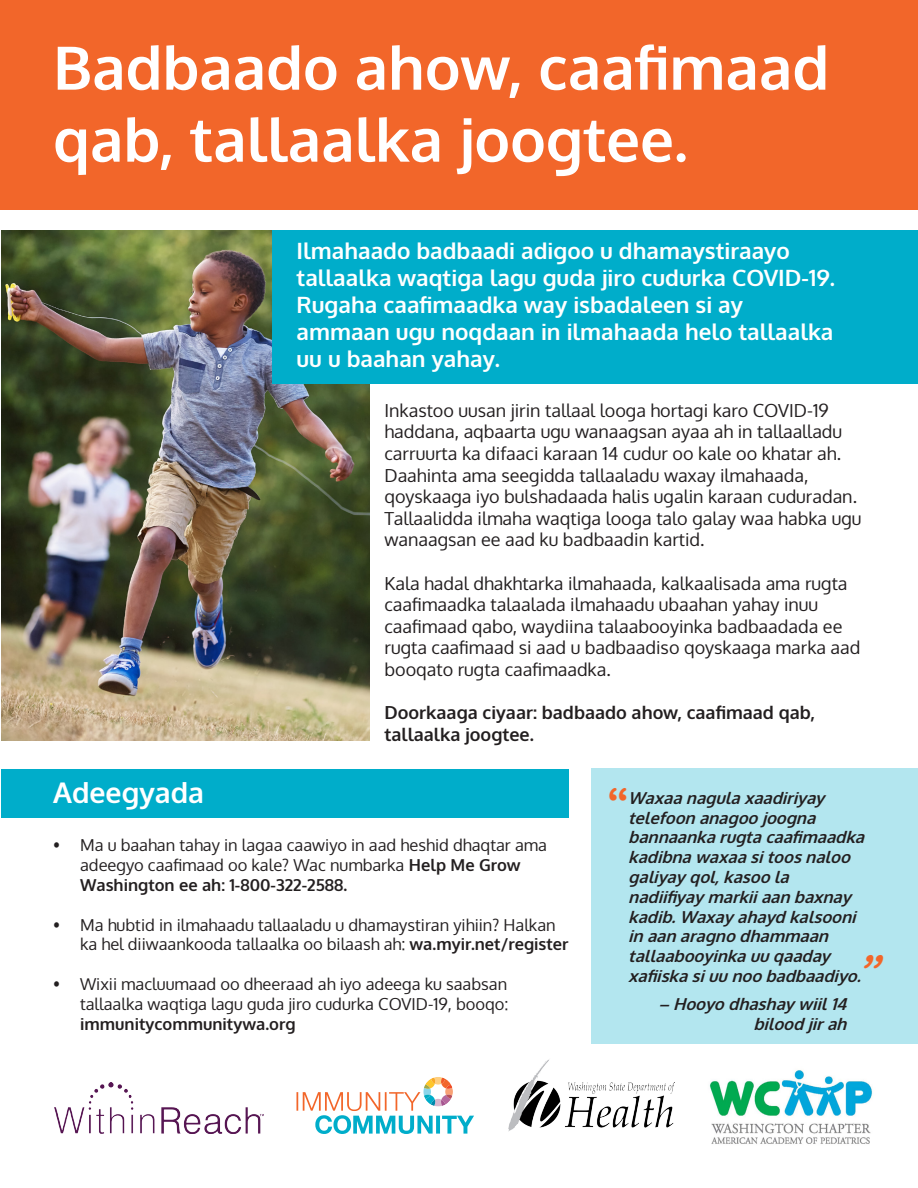
<style>
.page{position:relative;width:918px;height:1188px;background:#fff}
.page>*{position:absolute;margin:0;border:0;box-sizing:border-box;transform-origin:0 0}
.t1{font:700 60px/72px "Oxygen";color:#fff}
.t2{font:italic 45px "Arial Rounded MT Bold";color:#f2662a}
.t3{font:45px "Arial Rounded MT Bold";color:#f2662a}
.t4{font:700 28.5px "Oxygen";color:#fff}
.t5{font:700 22.5px/27px "Oxygen";color:#fff}
.t6{font:18px/21.6px "Oxygen";color:#231f20}
.t7{font:700 18px "Oxygen";color:#231f20}
.t8{font:16.5px/19.8px "Oxygen";color:#231f20}
.t9{font:italic 700 16.5px/19.8px "Oxygen";color:#231f20}
.s1{font-weight:700}
</style>
<div class="page">
<div style="left:0;top:0;width:918px;height:210px;background:#f2662a"></div>
<img style="left:1px;top:231px;width:368px;height:510px">
<div style="left:273px;top:231px;width:645px;height:153px;background:#00adca"></div>
<div style="left:591px;top:769px;width:327px;height:275px;background:#b3e6ef"></div>
<div style="left:1px;top:769px;width:568px;height:48px;background:#00adca"></div>
<img style="left:509px;top:1059px;width:166px;height:72px">
<svg style="left:296px;top:1077px;width:178px;height:57px"></svg>
<img style="left:709px;top:1070px;width:164px;height:74px">
<img style="left:54px;top:1082px;width:210px;height:52px">
<p class="t1" style="left:53px;top:34px;width:778px">Badbaado ahow, caafimaad qab, tallaalka joogtee.</p>
<p class="t5" style="left:297px;top:238px;width:540px">Ilmahaado badbaadi adigoo u dhamaystiraayo tallaalka waqtiga lagu guda jiro cudurka COVID-19.<br>Rugaha caafimaadka way isbadaleen si ay</p>
<p class="t5" style="left:297px;top:319px;width:538px">ammaan ugu noqdaan in ilmahaada helo tallaalka uu u baahan yahay.</p>
<p class="t6" style="left:384px;top:399px;width:446px">Inkastoo uusan jirin tallaal looga hortagi karo COVID-19</p>
<p class="t6" style="left:384px;top:421px;width:459px">haddana, aqbaarta ugu wanaagsan ayaa ah in tallaalladu</p>
<p class="t6" style="left:384px;top:443px;width:458px">carruurta ka difaaci karaan 14 cudur oo kale oo khatar ah.</p>
<p class="t6" style="left:384px;top:464px;width:426px">Daahinta ama seegidda tallaaladu waxay ilmahaada,</p>
<p class="t6" style="left:384px;top:486px;width:474px">qoyskaaga iyo bulshadaada halis ugalin karaan cuduradan.</p>
<p class="t6" style="left:384px;top:507px;width:478px">Tallaalidda ilmaha waqtiga looga talo galay waa habka ugu</p>
<p class="t6" style="left:384px;top:529px;width:322px">wanaagsan ee aad ku badbaadin kartid.</p>
<p class="t6" style="left:384px;top:572px;width:465px">Kala hadal dhakhtarka ilmahaada, kalkaalisada ama rugta caafimaadka talaalada ilmahaadu ubaahan yahay inuu</p>
<p class="t6" style="left:384px;top:615px;width:459px">caafimaad qabo, waydiina talaabooyinka badbaadada ee</p>
<p class="t6" style="left:384px;top:637px;width:478px">rugta caafimaad si aad u badbaadiso qoyskaaga marka aad</p>
<p class="t6" style="left:384px;top:659px;width:228px">booqato rugta caafimaadka.</p>
<p class="t7" style="left:384px;top:701px;width:432px">Doorkaaga ciyaar: badbaado ahow, caafimaad qab,</p>
<p class="t7" style="left:384px;top:723px;width:151px">tallaalka joogtee.</p>
<p class="t4" style="left:53px;top:775px;width:153px">Adeegyada</p>
<p class="t8" style="left:80px;top:836px;width:468px;text-indent:-27px">• Ma u baahan tahay in lagaa caawiyo in aad heshid dhaqtar ama adeegyo caafimaad oo kale? Wac numbarka <span class="s1">Help Me Grow<br>Washington ee ah: 1-800-322-2588.</span></p>
<p class="t8" style="left:80px;top:915px;width:490px;text-indent:-27px">• Ma hubtid in ilmahaadu tallaaladu u dhamaystiran yihiin? Halkan ka hel diiwaankooda tallaalka oo bilaash ah: <span class="s1">wa.myir.net/register</span></p>
<p class="t8" style="left:80px;top:974px;width:430px;text-align:justify;text-indent:-27px">• Wixii macluumaad oo dheeraad ah iyo adeega ku saabsan tallaalka waqtiga lagu guda jiro cudurka COVID-19, booqo: <span class="s1">immunitycommunitywa.org</span></p>
<p class="t3" style="left:608px;top:779px;width:22px">“</p>
<p class="t9" style="left:628px;top:788px;width:203px">Waxaanagulaxaadiriyay</p>
<p class="t9" style="left:628px;top:808px;width:194px">telefoonanagoojoogna</p>
<p class="t9" style="left:628px;top:828px;width:243px">bannaankarugtacaafimaadka kadibnawaxaasitoosnaloo galiyayqol,kasoola</p>
<p class="t9" style="left:628px;top:887px;width:235px">nadiifiyaymarkiiaanbaxnay kadib.Waxayahaydkalsooni inaanaragnodhammaan</p>
<p class="t9" style="left:628px;top:947px;width:240px">tallaabooyinkauuqaaday xafiiskasiuunoobadbaadiyo.</p>
<p class="t2" style="left:857px;top:945px;width:36px">”</p>
<p class="t9" style="left:659px;top:995px;width:195px;text-align:right">–Hooyodhashaywiil14 biloodjirah</p>
</div>
